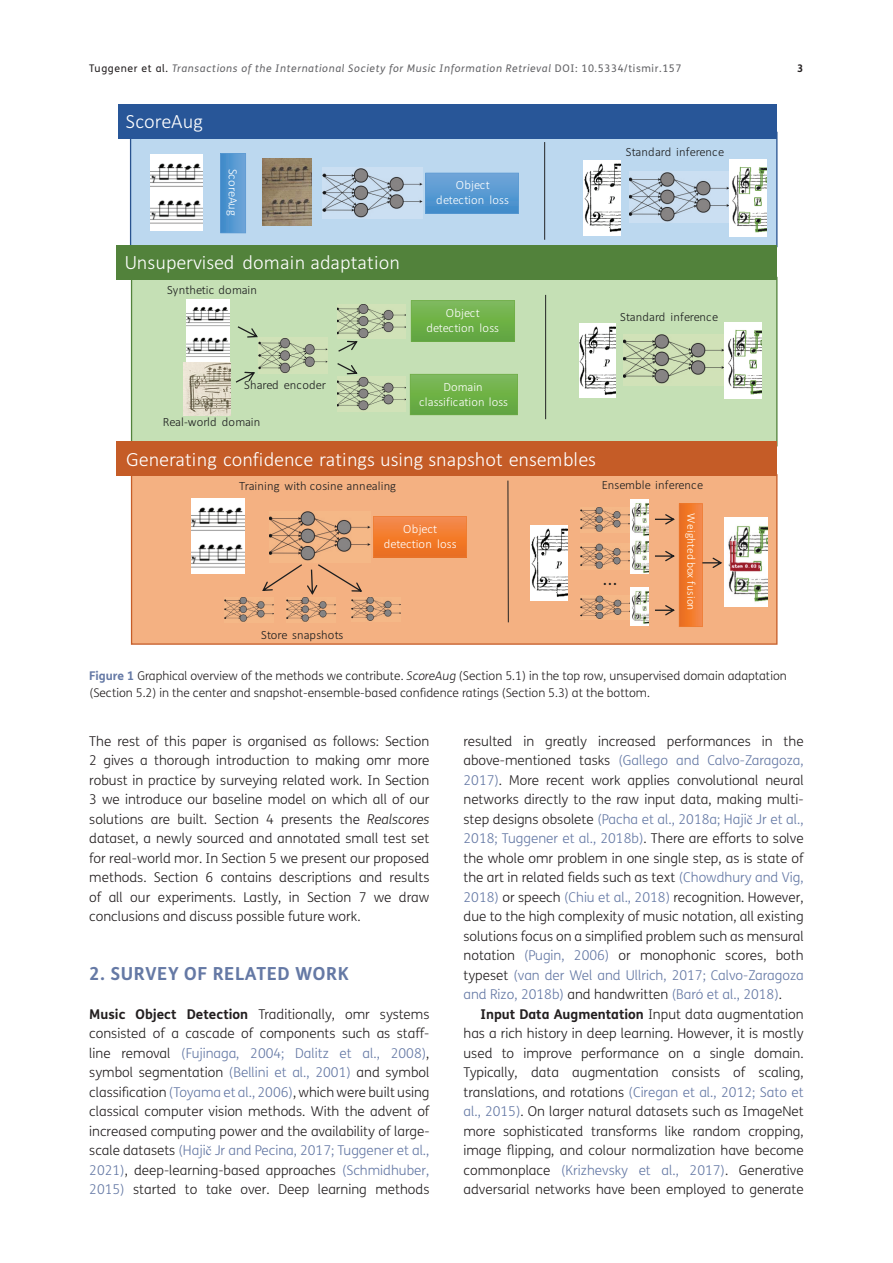
<style>
.page{position:relative;width:893px;height:1263px;background:#fff}
.page>*{position:absolute;margin:0;border:0;box-sizing:border-box;transform-origin:0 0}
.t1{font:300 23.25px "Calibri";color:#1d1e1f}
.t2{font:300 20.4px "Calibri";color:#fff}
.t3{font:700 18px "FS Me";letter-spacing:.03em;color:#6579a5}
.Body_Copy_-_1st_Para{font:300 13.5px/19.5px "FS Me";color:#231f20;text-align:justify}
.Body_Copy{font:300 13.5px/19.5px "FS Me";color:#231f20;text-align:justify}
.t4{font:300 12.6px "Calibri";letter-spacing:.01em;color:#1d1e1f}
.t5{font:300 12.6px/15.5px "Calibri";letter-spacing:.01em;color:#fff;text-align:center}
.Figure_copy{font:300 12px/16.5px "FS Me";color:#231f20}
.t6{font:300 11.7px "Calibri";letter-spacing:.005em;color:#fff}
.t7{font:italic 10.5px "FS Me";letter-spacing:.06em;color:#636366}
.t8{font:700 10.5px "FS Me";color:#231f20}
.s1{font-style:normal;color:#231f20}
.s2{font-style:normal}
.s3{font-weight:700;color:#6579a5}
.s4{font-style:italic}
.s5{font-weight:700}
.s6{color:#6579a5}
.s7{font-family:"STIX";font-weight:400;color:#6579a5}
</style>
<div class="page">
<div style="left:130px;top:139px;width:647px;height:106px;background:#bcd8ef"></div>
<div style="left:118px;top:104px;width:659px;height:35px;background:#285698"></div>
<img style="left:629px;top:172px;width:100px;height:51px">
<img style="left:729px;top:160px;width:38px;height:76px">
<img style="left:584px;top:161px;width:37px;height:74px">
<hr style="left:544px;top:142px;width:1px;height:98px;background:#1d1e1f">
<img style="left:263px;top:159px;width:48px;height:67px">
<img style="left:150px;top:154px;width:53px;height:77px">
<img style="left:323px;top:168px;width:99px;height:51px">
<svg style="left:425px;top:173px;width:94px;height:41px;background:#5799d1"></svg>
<svg style="left:220px;top:153px;width:26px;height:80px;background:#5698d1"></svg>
<div style="left:131px;top:280px;width:646px;height:161px;background:#c5e0b5"></div>
<img style="left:624px;top:334px;width:100px;height:51px">
<img style="left:724px;top:322px;width:38px;height:77px">
<img style="left:579px;top:323px;width:37px;height:75px">
<hr style="left:545px;top:295px;width:1px;height:124px;background:#1d1e1f">
<img style="left:259px;top:338px;width:68px;height:36px">
<img style="left:337px;top:304px;width:69px;height:35px">
<img style="left:337px;top:377px;width:69px;height:34px">
<svg style="left:411px;top:300px;width:104px;height:42px;background:#6eb04a"></svg>
<svg style="left:410px;top:374px;width:108px;height:41px;background:#6fb04a"></svg>
<img style="left:186px;top:299px;width:44px;height:63px">
<svg style="left:238px;top:326px;width:20px;height:12px"></svg>
<svg style="left:337px;top:363px;width:21px;height:11px"></svg>
<svg style="left:338px;top:341px;width:20px;height:11px"></svg>
<svg style="left:236px;top:372px;width:19px;height:11px"></svg>
<img style="left:183px;top:362px;width:48px;height:53px">
<div style="left:117px;top:245px;width:660px;height:35px;background:#52823b"></div>
<div style="left:131px;top:476px;width:646px;height:169px;background:#f4b182"></div>
<div style="left:117px;top:441px;width:660px;height:35px;background:#c55c27"></div>
<hr style="left:507px;top:481px;width:2px;height:141px;background:#1d1e1f">
<img style="left:531px;top:526px;width:36px;height:74px">
<img style="left:581px;top:507px;width:48px;height:25px">
<img style="left:630px;top:499px;width:19px;height:75px">
<img style="left:581px;top:544px;width:48px;height:25px">
<img style="left:581px;top:595px;width:49px;height:24px">
<img style="left:630px;top:587px;width:19px;height:38px">
<svg style="left:655px;top:503px;width:67px;height:124px;background:#ed9a62"></svg>
<img style="left:724px;top:518px;width:44px;height:89px">
<img style="left:269px;top:511px;width:101px;height:51px">
<svg style="left:373px;top:516px;width:94px;height:41px;background:#f07b31"></svg>
<img style="left:225px;top:597px;width:48px;height:25px">
<img style="left:287px;top:597px;width:48px;height:25px">
<img style="left:352px;top:597px;width:48px;height:24px">
<svg style="left:262px;top:564px;width:100px;height:31px;background:#e4a67a"></svg>
<img style="left:191px;top:498px;width:53px;height:76px">
<p class="t7" style="left:89px;top:62px;width:594px"><span class="s1">Tuggener et al.</span> Transactions of the International Society for Music Information Retrieval <span class="s2">DOI: 10.5334/tismir.157</span></p>
<p class="t8" style="left:797px;top:61px;width:8px">3</p>
<p class="t2" style="left:126px;top:108px;width:79px">ScoreAug</p>
<p class="t5" style="left:241px;top:169px;width:49px;rotate:90deg">ScoreAug</p>
<p class="t2" style="left:124px;top:250px;width:277px">Unsupervised domain adaptation</p>
<p class="t4" style="left:167px;top:282px;width:91px">Synthetic domain</p>
<p class="t4" style="left:244px;top:377px;width:83px">Shared encoder</p>
<p class="t4" style="left:163px;top:413px;width:99px">Real-world domain</p>
<p class="t5" style="left:436px;top:177px;width:74px">Object detection loss</p>
<p class="t4" style="left:626px;top:144px;width:100px">Standard inference</p>
<p class="t5" style="left:446px;top:305px;width:36px">Object</p>
<p class="t4" style="left:620px;top:309px;width:100px">Standard inference</p>
<p class="t5" style="left:426px;top:320px;width:74px">detection loss</p>
<p class="t5" style="left:419px;top:379px;width:91px">Domain classification loss</p>
<p class="t2" style="left:126px;top:447px;width:471px">Generating confidence ratings using snapshot ensembles</p>
<p class="t4" style="left:239px;top:478px;width:159px">Training with cosine annealing</p>
<p class="t4" style="left:602px;top:477px;width:103px">Ensemble inference</p>
<p class="t4" style="left:261px;top:627px;width:84px">Store snapshots</p>
<p class="t5" style="left:384px;top:521px;width:74px">Object detection loss</p>
<p class="t1" style="left:602px;top:563px;width:17px">…</p>
<p class="t6" style="left:699px;top:513px;width:99px;rotate:90deg">Weighted box fusion</p>
<p class="Figure_copy" style="left:89px;top:668px;width:699px"><span class="s3">Figure 1</span> Graphical overview of the methods we contribute. <span class="s4">ScoreAug</span> (Section 5.1) in the top row, unsupervised domain adaptation (Section 5.2) in the center and snapshot-ensemble-based confidence ratings (Section 5.3) at the bottom.</p>
<p class="Body_Copy_-_1st_Para" style="left:89px;top:731px;width:342px">The rest of this paper is organised as follows: Section 2 gives a thorough introduction to making omr more robust in practice by surveying related work. In Section 3 we introduce our baseline model on which all of our solutions are built. Section 4 presents the <span class="s4">Realscores </span>dataset, a newly sourced and annotated small test set for real-world mor. In Section 5 we present our proposed methods. Section 6 contains descriptions and results of all our experiments. Lastly, in Section 7 we draw conclusions and discuss possible future work.</p>
<h1 class="t3" style="left:89px;top:962px;width:261px">2. SURVEY OF RELATED WORK</h1>
<p class="Body_Copy_-_1st_Para" style="left:89px;top:1004px;width:342px"><span class="s5">Music Object Detection</span> Traditionally, omr systems consisted of a cascade of components such as staff&shy;line removal <span class="s6">(Fujinaga, 2004; Dalitz et al., 2008)</span>, symbol segmentation <span class="s6">(Bellini et al., 2001)</span> and symbol classification <span class="s6">(Toyama et al., 2006)</span>, which were built using classical computer vision methods. With the advent of increased computing power and the availability of large&shy;scale datasets <span class="s6">(Haji</span><span class="s7">č</span> <span class="s6">Jr and Pecina, 2017; Tuggener et al., 2021)</span>, deep-learning-based approaches <span class="s6">(Schmidhuber, 2015)</span> started to take over. Deep learning methods</p>
<p class="Body_Copy_-_1st_Para" style="left:463px;top:731px;width:342px">resulted in greatly increased performances in the above-mentioned tasks <span class="s6">(Gallego and Calvo-Zaragoza, 2017)</span>. More recent work applies convolutional neural networks directly to the raw input data, making multi&shy;step designs obsolete <span class="s6">(Pacha et al., 2018a; Haji</span><span class="s7">č</span> <span class="s6">Jr et al., 2018; Tuggener et al., 2018b)</span>. There are efforts to solve the whole omr problem in one single step, as is state of the art in related fields such as text <span class="s6">(Chowdhury and Vig, 2018)</span> or speech <span class="s6">(Chiu et al., 2018)</span> recognition. However, due to the high complexity of music notation, all existing solutions focus on a simplified problem such as mensural notation <span class="s6">(Pugin, 2006)</span> or monophonic scores, both typeset <span class="s6">(van der Wel and Ullrich, 2017; Calvo-Zaragoza and Rizo, 2018b)</span> and handwritten <span class="s6">(Baró et al., 2018)</span>.</p>
<p class="Body_Copy" style="left:463px;top:1004px;width:342px;text-indent:17px"><span class="s5">Input Data Augmentation</span> Input data augmentation has a rich history in deep learning. However, it is mostly used to improve performance on a single domain.<br>Typically, data augmentation consists of scaling, translations, and rotations <span class="s6">(Ciregan et al., 2012; Sato et al., 2015)</span>. On larger natural datasets such as ImageNet more sophisticated transforms like random cropping, image flipping, and colour normalization have become commonplace <span class="s6">(Krizhevsky et al., 2017)</span>. Generative adversarial networks have been employed to generate</p>
</div>
